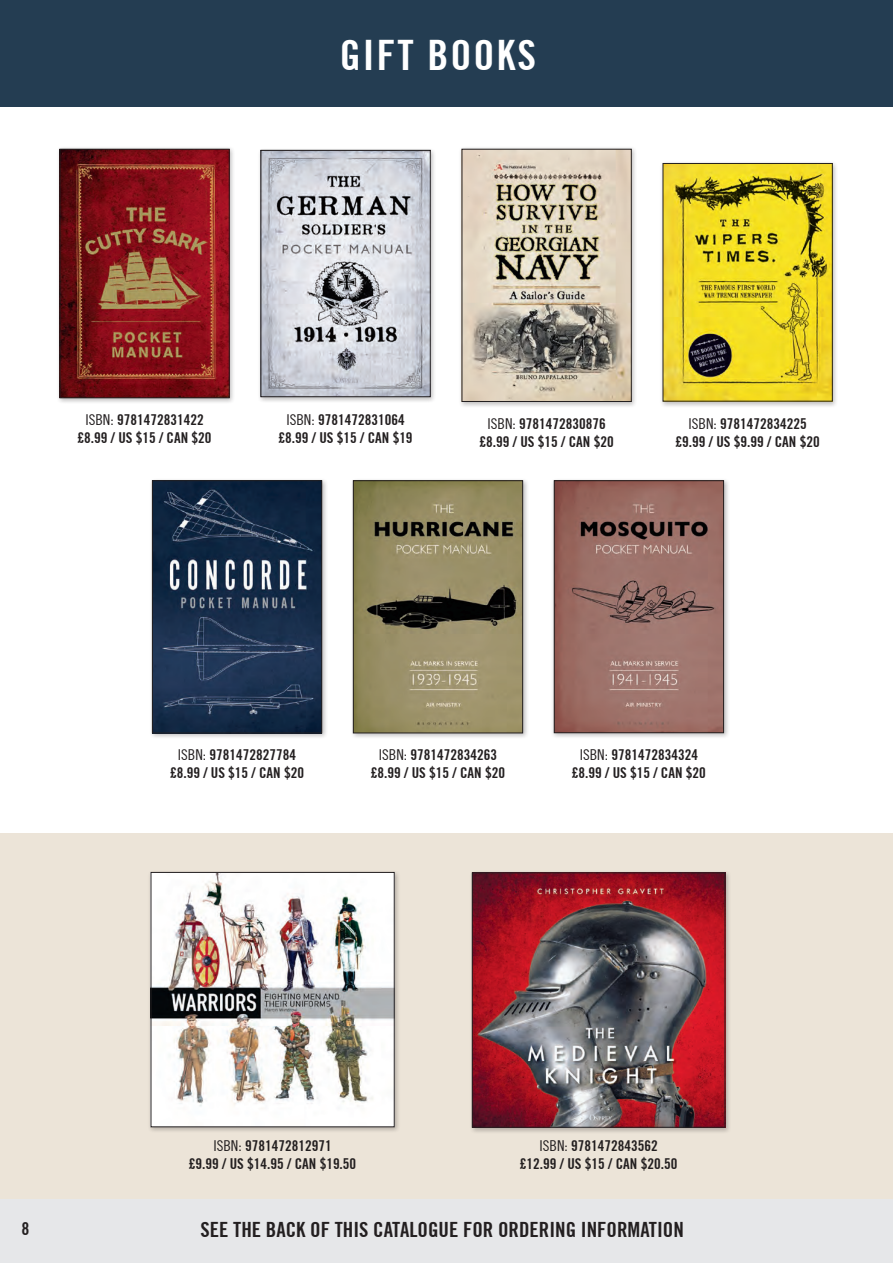
<style>
.page{position:relative;width:893px;height:1263px;background:#fff}
.page>*{position:absolute;margin:0;border:0;box-sizing:border-box;transform-origin:0 0}
.t1{font:700 condensed 42px "Trade Gothic No.20";letter-spacing:.05em;color:#fff}
.t2{font:700 condensed 21px "Trade Gothic No.20";color:#231f20}
.t3{font:700 condensed 18px "Trade Gothic No.20";color:#231f20}
.t4{font:700 condensed 15px/18px "Trade Gothic No.20";color:#231f20;text-align:center}
.s1{font-family:"Trade Gothic No.18";font-weight:400}
</style>
<div class="page">
<div style="left:0;top:1199px;width:893px;height:64px;background:#e6e7e9"></div>
<div style="left:0;top:0;width:893px;height:106px;background:#243d52"></div>
<div style="left:0;top:833px;width:893px;height:366px;background:#ece4d8"></div>
<div style="left:147px;top:869px;width:254px;height:264px;background:#231f20;opacity:.3"></div>
<img style="left:153px;top:874px;width:240px;height:251px">
<div style="left:151px;top:872px;width:244px;height:255px;border:1px solid #231f20"></div>
<div style="left:469px;top:869px;width:262px;height:265px;background:#231f20;opacity:.3"></div>
<img style="left:474px;top:874px;width:249px;height:251px">
<div style="left:472px;top:872px;width:253px;height:255px;border:1px solid #231f20"></div>
<div style="left:56px;top:146px;width:180px;height:258px;background:#231f20;opacity:.3"></div>
<img style="left:62px;top:151px;width:166px;height:245px">
<div style="left:60px;top:149px;width:170px;height:249px;border:1px solid #231f20"></div>
<div style="left:551px;top:477px;width:179px;height:262px;background:#231f20;opacity:.3"></div>
<img style="left:556px;top:482px;width:166px;height:249px">
<div style="left:554px;top:480px;width:170px;height:253px;border:1px solid #231f20"></div>
<div style="left:257px;top:147px;width:180px;height:256px;background:#231f20;opacity:.3"></div>
<img style="left:263px;top:152px;width:166px;height:243px">
<div style="left:261px;top:150px;width:170px;height:247px;border:1px solid #231f20"></div>
<div style="left:149px;top:477px;width:179px;height:263px;background:#231f20;opacity:.3"></div>
<img style="left:154px;top:482px;width:166px;height:249px">
<div style="left:152px;top:480px;width:170px;height:253px;border:1px solid #231f20"></div>
<div style="left:350px;top:477px;width:179px;height:263px;background:#231f20;opacity:.3"></div>
<img style="left:355px;top:482px;width:166px;height:249px">
<div style="left:353px;top:480px;width:170px;height:253px;border:1px solid #231f20"></div>
<div style="left:458px;top:146px;width:180px;height:262px;background:#231f20;opacity:.3"></div>
<img style="left:464px;top:151px;width:166px;height:249px">
<div style="left:462px;top:149px;width:170px;height:253px;border:1px solid #231f20"></div>
<div style="left:659px;top:160px;width:180px;height:248px;background:#231f20;opacity:.3"></div>
<img style="left:665px;top:165px;width:166px;height:235px">
<div style="left:663px;top:163px;width:170px;height:239px;border:1px solid #231f20"></div>
<h1 class="t1" style="left:340px;top:30px;width:198px">GIFT BOOKS</h1>
<p class="t4" style="left:78px;top:410px;width:136px"><span class="s1">ISBN:</span> 9781472831422 £8.99 / US $15 / CAN $20</p>
<p class="t4" style="left:279px;top:410px;width:136px"><span class="s1">ISBN:</span> 9781472831064 £8.99 / US $15 / CAN $19</p>
<p class="t4" style="left:480px;top:414px;width:136px"><span class="s1">ISBN:</span> 9781472830876 £8.99 / US $15 / CAN $20</p>
<p class="t4" style="left:676px;top:414px;width:146px"><span class="s1">ISBN:</span> 9781472834225 £9.99 / US $9.99 / CAN $20</p>
<p class="t4" style="left:170px;top:745px;width:136px"><span class="s1">ISBN:</span> 9781472827784 £8.99 / US $15 / CAN $20</p>
<p class="t4" style="left:371px;top:746px;width:136px"><span class="s1">ISBN:</span> 9781472834263 £8.99 / US $15 / CAN $20</p>
<p class="t4" style="left:572px;top:745px;width:136px"><span class="s1">ISBN:</span> 9781472834324 £8.99 / US $15 / CAN $20</p>
<p class="t3" style="left:22px;top:1217px;width:9px">8</p>
<p class="t4" style="left:189px;top:1136px;width:169px"><span class="s1">ISBN:</span> 9781472812971<br>£9.99 / US $14.95 / CAN $19.50</p>
<p class="t4" style="left:520px;top:1137px;width:159px"><span class="s1">ISBN:</span> 9781472843562 £12.99 / US $15 / CAN $20.50</p>
<h2 class="t2" style="left:201px;top:1216px;width:485px">SEE THE BACK OF THIS CATALOGUE FOR ORDERING INFORMATION</h2>
</div>
